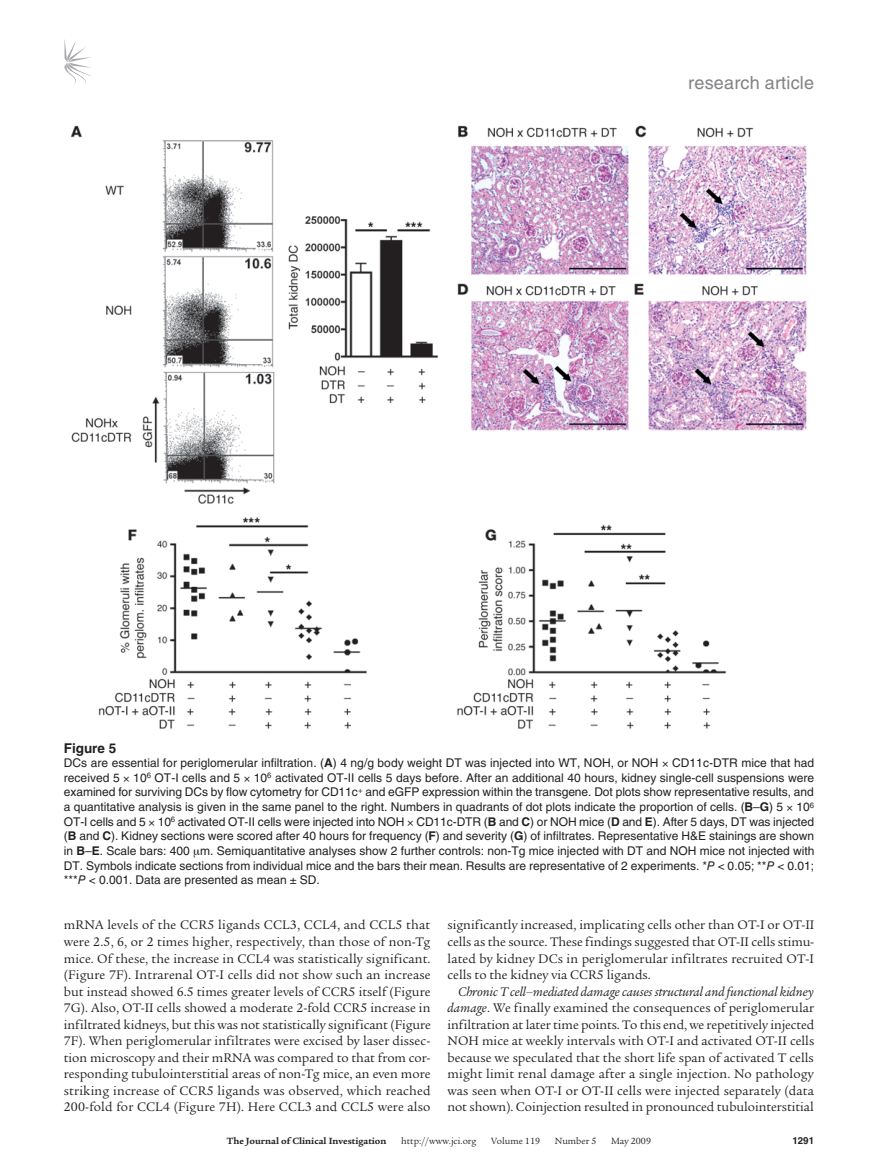
<style>
.page{position:relative;width:878px;height:1174px;background:#fff}
.page>*{position:absolute;margin:0;border:0;box-sizing:border-box;transform-origin:0 0}
.t1{font:18px "Helvetica LT Std";letter-spacing:.01em;color:#808285}
.t2{font:13.5px/16.5px "Legacy Serif Std";color:#231f20;text-align:justify}
.t3{font:700 13.5px "Helvetica LT Std";color:#231f20}
.t4{font:12px/14.7px "Helvetica LT Std";color:#231f20;text-align:justify}
.t5{font:9.75px "Legacy Serif Std";color:#231f20}
.t6{font:700 9.75px "Legacy Serif Std";color:#231f20}
.t7{font:700 9.75px "Helvetica LT Std";color:#231f20}
.s1{font-weight:700}
.s2{font-style:italic}
</style>
<div class="page">
<svg style="left:64px;top:39px;width:27px;height:45px"></svg>
<img style="left:70px;top:125px;width:737px;height:604px">
<h1 class="t1" style="left:688px;top:72px;width:127px">research article</h1>
<p class="t3" style="left:64px;top:739px;width:54px">Figure 5</p>
<p class="t4" style="left:64px;top:755px;width:752px">DCs are essential for periglomerular infiltration. (<span class="s1">A</span>) 4 ng/g body weight DT was injected into WT, NOH, or NOH CD11c-DTR mice that had received 5 10<sup>6</sup> OT-I cells and 5 10<sup>6</sup> activated OT-II cells 5 days before. After an additional 40 hours, kidney single-cell suspensions were examined for surviving DCs by flow cytometry for CD11c<sup>+</sup> and eGFP expression within the transgene. Dot plots show representative results, and a quantitative analysis is given in the same panel to the right. Numbers in quadrants of dot plots indicate the proportion of cells. (<span class="s1">B</span>–<span class="s1">G</span>) 5 10<sup>6<br></sup>OT-I cells and 5 10<sup>6</sup> activated OT-II cells were injected into NOH CD11c-DTR (<span class="s1">B</span> and <span class="s1">C</span>) or NOH mice (<span class="s1">D</span> and <span class="s1">E</span>). After 5 days, DT was injected (<span class="s1">B</span> and <span class="s1">C</span>). Kidney sections were scored after 40 hours for frequency (<span class="s1">F</span>) and severity (<span class="s1">G</span>) of infiltrates. Representative H&amp;E stainings are shown in <span class="s1">B</span>–<span class="s1">E</span>. Scale bars: 400 m. Semiquantitative analyses show 2 further controls: non-Tg mice injected with DT and NOH mice not injected with DT. Symbols indicate sections from individual mice and the bars their mean. Results are representative of 2 experiments. *<span class="s2">P</span> &lt; 0.05; **<span class="s2">P</span> &lt; 0.01; ***<span class="s2">P</span> &lt; 0.001. Data are presented as mean ± SD.</p>
<p class="t2" style="left:64px;top:917px;width:368px">mRNA levels of the CCR5 ligands CCL3, CCL4, and CCL5 that were 2.5, 6, or 2 times higher, respectively, than those of non-Tg mice. Of these, the increase in CCL4 was statistically significant. (Figure 7F). Intrarenal OT-I cells did not show such an increase but instead showed 6.5 times greater levels of CCR5 itself (Figure 7G). Also, OT-II cells showed a moderate 2-fold CCR5 increase in infiltrated kidneys, but this was not statistically significant (Figure 7F). When periglomerular infiltrates were excised by laser dissec&shy;tion microscopy and their mRNA was compared to that from cor&shy;responding tubulointerstitial areas of non-Tg mice, an even more striking increase of CCR5 ligands was observed, which reached 200-fold for CCL4 (Figure 7H). Here CCL3 and CCL5 were also</p>
<p class="t2" style="left:447px;top:917px;width:368px">significantly increased, implicating cells other than OT-I or OT-II cells as the source. These findings suggested that OT-II cells stimu&shy;lated by kidney DCs in periglomerular infiltrates recruited OT-I cells to the kidney via CCR5 ligands.</p>
<p class="t2" style="left:447px;top:983px;width:368px;text-indent:11px"><span class="s2">Chronic T cell–mediated damage causes structural and functional kidney damage</span>. We finally examined the consequences of periglomerular infiltration at later time points. To this end, we repetitively injected NOH mice at weekly intervals with OT-I and activated OT-II cells because we speculated that the short life span of activated T cells might limit renal damage after a single injection. No pathology was seen when OT-I or OT-II cells were injected separately (data not shown). Coinjection resulted in pronounced tubulointerstitial</p>
<p class="t6" style="left:227px;top:1135px;width:161px">The Journal of Clinical Investigation</p>
<p class="t5" style="left:401px;top:1135px;width:77px">http://www.jci.org</p>
<p class="t5" style="left:491px;top:1135px;width:50px">Volume 119</p>
<p class="t5" style="left:555px;top:1135px;width:43px">Number 5</p>
<p class="t5" style="left:611px;top:1135px;width:41px">May 2009</p>
<p class="t7" style="left:792px;top:1134px;width:23px">1291</p>
</div>
